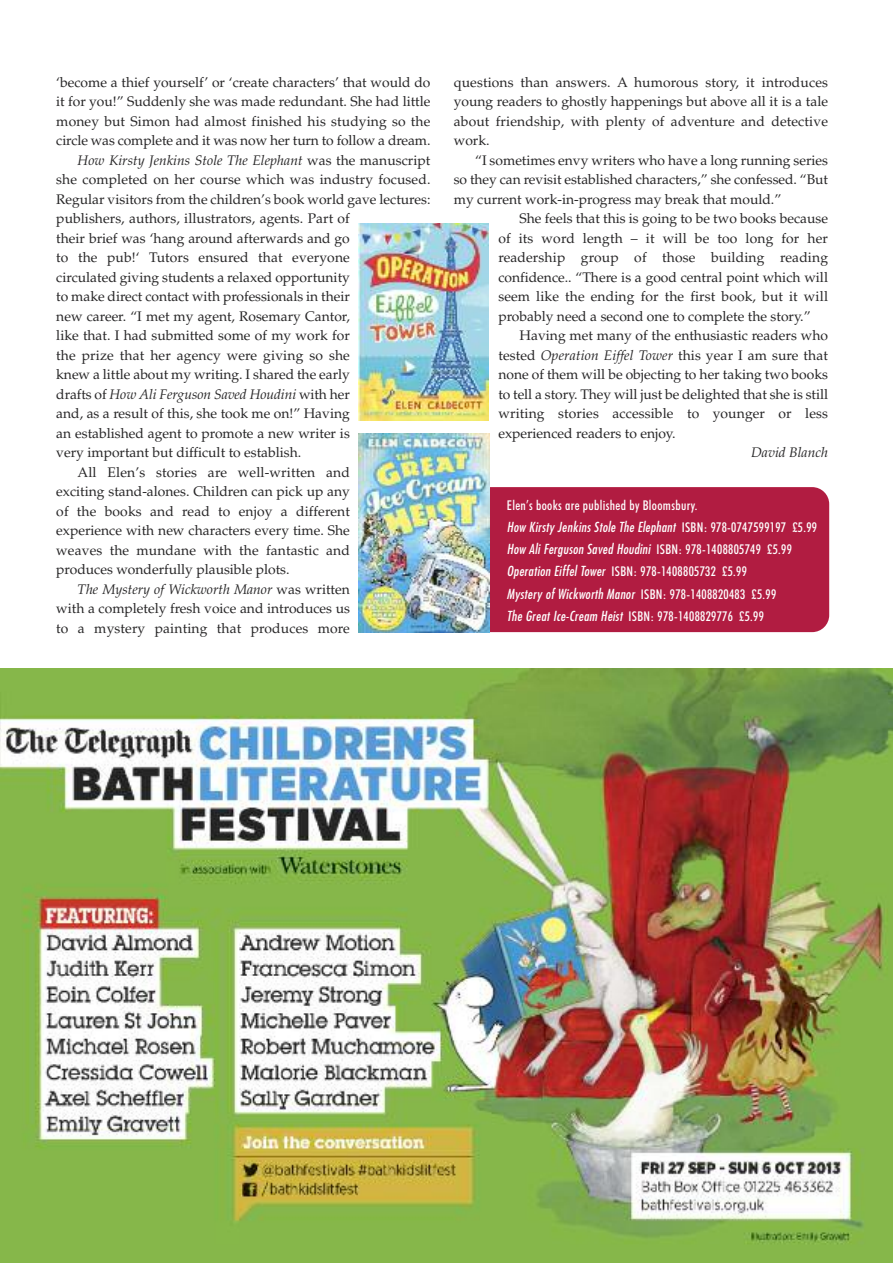
<style>
.page{position:relative;width:893px;height:1263px;background:#fff}
.page>*{position:absolute;margin:0;border:0;box-sizing:border-box;transform-origin:0 0}
.t1{font:13.8px/19.5px "Palatino";color:#272627;text-align:justify}
.t2{font:italic 13.8px "Palatino";color:#272627}
.t3{font:500 condensed 13.5px/22.2px "Futura BT";letter-spacing:.025em;color:#fff}
.t4{font:italic 13.5px/22.2px "Futura Md Cn BT";letter-spacing:.025em;color:#fff}
.s1{font-style:normal}
.s2{font-style:italic}
.s3{font-family:"Futura BT";font-weight:500;font-style:normal;font-stretch:condensed}
.s4{font-family:"Futura Md Cn BT";font-weight:400;font-style:italic;font-stretch:normal}
</style>
<div class="page">
<img style="left:0;top:669px;width:893px;height:594px">
<div style="left:453px;top:487px;width:376px;height:145px;background:#b11c41;border-radius:17px"></div>
<img style="left:359px;top:223px;width:130px;height:197px">
<img style="left:359px;top:434px;width:130px;height:198px">
<p class="t1" style="left:56px;top:74px;width:376px">‘become a thief yourself’ or ‘create characters’ that would do</p>
<p class="t1" style="left:56px;top:94px;width:376px">it for you!” Suddenly she was made redundant. She had little</p>
<p class="t1" style="left:56px;top:113px;width:376px">money but Simon had almost finished his studying so the</p>
<p class="t1" style="left:56px;top:133px;width:376px">circle was complete and it was now her turn to follow a dream.</p>
<p class="t2" style="left:78px;top:155px;width:354px">How Kirsty Jenkins Stole The Elephant <span class="s1">was the manuscript</span></p>
<p class="t1" style="left:56px;top:172px;width:376px">she completed on her course which was industry focused.</p>
<p class="t1" style="left:56px;top:191px;width:376px">Regular visitors from the children’s book world gave lectures:</p>
<p class="t1" style="left:56px;top:211px;width:295px">publishers, authors, illustrators, agents. Part of</p>
<p class="t1" style="left:56px;top:230px;width:295px">their brief was ‘hang around afterwards and go</p>
<p class="t1" style="left:56px;top:250px;width:295px">to the pub!‘ Tutors ensured that everyone</p>
<p class="t1" style="left:56px;top:269px;width:295px">circulated giving students a relaxed opportunity</p>
<p class="t1" style="left:56px;top:289px;width:295px">to make direct contact with professionals in their</p>
<p class="t1" style="left:56px;top:308px;width:295px">new career. “I met my agent, Rosemary Cantor,</p>
<p class="t1" style="left:56px;top:328px;width:295px">like that. I had submitted some of my work for</p>
<p class="t1" style="left:56px;top:347px;width:295px">the prize that her agency were giving so she</p>
<p class="t1" style="left:56px;top:367px;width:295px">knew a little about my writing. I shared the early</p>
<p class="t2" style="left:56px;top:389px;width:295px"><span class="s1">drafts of</span> How Ali Ferguson Saved Houdini <span class="s1">with her</span></p>
<p class="t1" style="left:56px;top:406px;width:295px">and, as a result of this, she took me on!” Having</p>
<p class="t1" style="left:56px;top:425px;width:295px">an established agent to promote a new writer is</p>
<p class="t1" style="left:56px;top:445px;width:247px">very important but difficult to establish.</p>
<p class="t1" style="left:78px;top:464px;width:274px">All Elen’s stories are well-written and</p>
<p class="t1" style="left:56px;top:484px;width:295px">exciting stand-alones. Children can pick up any</p>
<p class="t1" style="left:56px;top:503px;width:295px">of the books and read to enjoy a different</p>
<p class="t1" style="left:56px;top:523px;width:295px">experience with new characters every time. She</p>
<p class="t1" style="left:56px;top:542px;width:295px">weaves the mundane with the fantastic and</p>
<p class="t1" style="left:56px;top:562px;width:235px">produces wonderfully plausible plots.</p>
<p class="t2" style="left:78px;top:584px;width:274px">The Mystery of Wickworth Manor <span class="s1">was written</span></p>
<p class="t1" style="left:56px;top:601px;width:295px">with a completely fresh voice and introduces us</p>
<p class="t1" style="left:56px;top:620px;width:295px">to a mystery painting that produces more</p>
<p class="t1" style="left:454px;top:74px;width:376px">questions than answers. A humorous story, it introduces young readers to ghostly happenings but above all it is a tale about friendship, with plenty of adventure and detective work.</p>
<p class="t1" style="left:475px;top:152px;width:354px">“I sometimes envy writers who have a long running series</p>
<p class="t1" style="left:454px;top:171px;width:376px">so they can revisit established characters,” she confessed. “But</p>
<p class="t1" style="left:454px;top:191px;width:329px">my current work-in-progress may break that mould.”</p>
<p class="t1" style="left:520px;top:210px;width:310px">She feels that this is going to be two books because</p>
<p class="t1" style="left:498px;top:230px;width:331px">of its word length – it will be too long for her</p>
<p class="t1" style="left:498px;top:249px;width:331px">readership group of those building reading</p>
<p class="t1" style="left:498px;top:269px;width:331px">confidence.. “There is a good central point which will</p>
<p class="t1" style="left:498px;top:288px;width:331px">seem like the ending for the first book, but it will</p>
<p class="t1" style="left:498px;top:308px;width:314px">probably need a second one to complete the story.”</p>
<p class="t1" style="left:520px;top:327px;width:310px">Having met many of the enthusiastic readers who</p>
<p class="t1" style="left:498px;top:347px;width:331px">tested <span class="s2">Operation Eiffel Tower</span> this year I am sure that</p>
<p class="t1" style="left:498px;top:366px;width:331px">none of them will be objecting to her taking two books</p>
<p class="t1" style="left:498px;top:386px;width:331px">to tell a story. They will just be delighted that she is still</p>
<p class="t1" style="left:498px;top:405px;width:331px">writing stories accessible to younger or less</p>
<p class="t1" style="left:498px;top:425px;width:179px">experienced readers to enjoy.</p>
<p class="t2" style="left:751px;top:447px;width:78px">David Blanch</p>
<p class="t3" style="left:507px;top:495px;width:192px">Elen’s books are published by Bloomsbury.</p>
<p class="t4" style="left:507px;top:517px;width:312px">How Kirsty Jenkins Stole The Elephant <span class="s3">ISBN: 978-0747599197 £5.99<br></span>How Ali Ferguson Saved Houdini <span class="s3">ISBN: 978-1408805749 £5.99</span></p>
<p class="t3" style="left:507px;top:561px;width:271px"><span class="s4">Operation Eiffel Tower</span> ISBN: 978-1408805732 £5.99<br><span class="s4">Mystery of Wickworth Manor</span> ISBN: 978-1408820483 £5.99<br><span class="s4">The Great Ice-Cream Heist</span> ISBN: 978-1408829776 £5.99</p>
</div>
